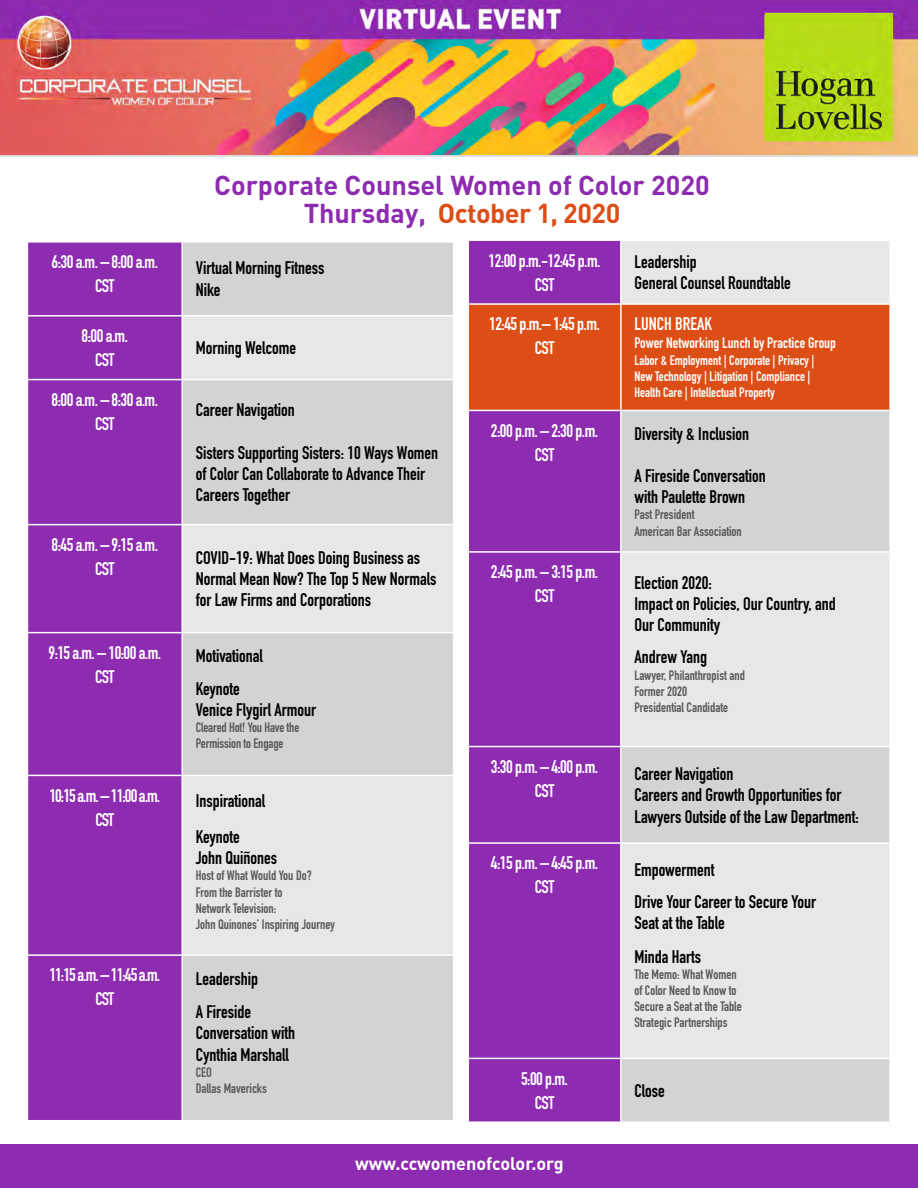
<style>
.page{position:relative;width:918px;height:1188px;background:#fff}
.page>*{position:absolute;margin:0;border:0;box-sizing:border-box;transform-origin:0 0}
.t1{font:700 27px/28.5px "DIN";color:#8d2bb1;text-align:center}
.t2{font:700 18px/21px "DIN Condensed";color:#000}
.t3{font:700 18px/24px "DIN Condensed";letter-spacing:-.03em;color:#fff;text-align:center}
.t4{font:700 18px/24px "DIN Condensed";letter-spacing:-.05em;color:#fff;text-align:center}
.t5{font:700 18px "DIN";color:#fff}
.t6{font:700 18px "DIN Condensed";color:#fff}
.t7{font:700 15px "DIN Condensed";color:#fff}
.t8{font:700 13.5px/16.2px "DIN Condensed";color:#58595b}
.t9{font:700 13.5px/16.2px "DIN Condensed";color:#fff}
.s1{color:#dd4e16}
</style>
<div class="page">
<hr style="left:0;top:155px;width:918px;height:2px;background:#d1d3d4">
<div style="left:28px;top:243px;width:153px;height:877px;background:#8d2bb1"></div>
<div style="left:183px;top:243px;width:270px;height:877px;background:#d1d3d4"></div>
<svg style="left:183px;top:317px;width:270px;height:637px;background:#dcdedf"></svg>
<hr style="left:27px;top:315px;width:155px;height:2px;background:#fff">
<hr style="left:182px;top:315px;width:272px;height:2px;background:#fff">
<hr style="left:27px;top:379px;width:155px;height:1px;background:#fff">
<hr style="left:182px;top:379px;width:272px;height:1px;background:#fff">
<hr style="left:27px;top:524px;width:155px;height:1px;background:#fff">
<hr style="left:182px;top:524px;width:272px;height:1px;background:#fff">
<hr style="left:27px;top:632px;width:155px;height:1px;background:#fff">
<hr style="left:182px;top:632px;width:272px;height:1px;background:#fff">
<hr style="left:27px;top:775px;width:155px;height:1px;background:#fff">
<hr style="left:182px;top:775px;width:272px;height:1px;background:#fff">
<hr style="left:27px;top:954px;width:155px;height:2px;background:#fff">
<hr style="left:182px;top:954px;width:272px;height:2px;background:#fff">
<div style="left:468px;top:240px;width:153px;height:64px;background:#8d2bb1"></div>
<div style="left:622px;top:241px;width:267px;height:62px;background:#e6e7e8"></div>
<div style="left:469px;top:305px;width:420px;height:105px;background:#dd4e16"></div>
<div style="left:469px;top:411px;width:151px;height:710px;background:#8d2bb1"></div>
<svg style="left:622px;top:411px;width:267px;height:710px;background:#dddedf"></svg>
<hr style="left:468px;top:239px;width:153px;height:2px;background:#fff">
<hr style="left:468px;top:241px;width:1px;height:62px;background:#fff">
<hr style="left:620px;top:241px;width:2px;height:62px;background:#fff">
<hr style="left:468px;top:303px;width:153px;height:2px;background:#fff">
<hr style="left:620px;top:305px;width:2px;height:105px;background:#fff">
<hr style="left:468px;top:551px;width:153px;height:2px;background:#fff">
<hr style="left:621px;top:551px;width:270px;height:2px;background:#fff">
<hr style="left:468px;top:746px;width:153px;height:1px;background:#fff">
<hr style="left:621px;top:746px;width:270px;height:1px;background:#fff">
<hr style="left:468px;top:842px;width:153px;height:2px;background:#fff">
<hr style="left:621px;top:842px;width:270px;height:2px;background:#fff">
<hr style="left:468px;top:1058px;width:153px;height:1px;background:#fff">
<hr style="left:621px;top:1058px;width:270px;height:1px;background:#fff">
<img style="left:0;top:0;width:918px;height:155px">
<div style="left:0;top:1145px;width:918px;height:43px;background:#8d2bb1"></div>
<h1 class="t1" style="left:214px;top:169px;width:497px">Corporate Counsel Women of Color 2020<br>Thursday, <span class="s1">October 1, 2020</span></h1>
<p class="t3" style="left:52px;top:250px;width:108px">6:30 a.m. – 8:00 a.m.<br>CST</p>
<p class="t2" style="left:196px;top:257px;width:130px;line-height:21.6px">Virtual Morning Fitness<br>Nike</p>
<p class="t3" style="left:82px;top:324px;width:48px">8:00 a.m.<br>CST</p>
<p class="t2" style="left:196px;top:337px;width:102px">Morning Welcome</p>
<p class="t3" style="left:52px;top:388px;width:108px">8:00 a.m. – 8:30 a.m.<br>CST</p>
<p class="t2" style="left:196px;top:399px;width:101px">Career Navigation</p>
<p class="t2" style="left:196px;top:442px;width:244px">Sisters Supporting Sisters: 10 Ways Women of Color Can Collaborate to Advance Their<br>Careers Together</p>
<p class="t3" style="left:52px;top:533px;width:108px">8:45 a.m. – 9:15 a.m.<br>CST</p>
<p class="t2" style="left:196px;top:547px;width:242px">COVID-19: What Does Doing Business as<br>Normal Mean Now? The Top 5 New Normals for Law Firms and Corporations</p>
<p class="t3" style="left:49px;top:641px;width:114px">9:15 a.m. – 10:00 a.m.<br>CST</p>
<p class="t2" style="left:196px;top:640px;width:69px;line-height:32.1px">Motivational<br>Keynote</p>
<p class="t2" style="left:196px;top:699px;width:122px">Venice Flygirl Armour</p>
<p class="t8" style="left:196px;top:719px;width:105px">Cleared Hot! You Have the<br>Permission to Engage</p>
<p class="t4" style="left:49px;top:783px;width:112px">10:15 a.m. – 11:00 a.m.<br>CST</p>
<p class="t2" style="left:196px;top:783px;width:71px;line-height:35.7px">Inspirational<br>Keynote</p>
<p class="t2" style="left:196px;top:847px;width:83px">John Quiñones</p>
<p class="t8" style="left:196px;top:867px;width:141px">Host of What Would You Do?<br>From the Barrister to<br>Network Television:<br>John Quinones’ Inspiring Journey</p>
<p class="t4" style="left:49px;top:963px;width:112px">11:15 a.m. – 11:45 a.m.<br>CST</p>
<p class="t2" style="left:196px;top:962px;width:64px;line-height:32.7px">Leadership<br>A Fireside</p>
<p class="t2" style="left:196px;top:1022px;width:101px;line-height:21.6px">Conversation with<br>Cynthia Marshall</p>
<p class="t8" style="left:196px;top:1064px;width:73px">CEO<br>Dallas Mavericks</p>
<p class="t3" style="left:489px;top:248px;width:113px">12:00 p.m.-12:45 p.m.<br>CST</p>
<p class="t2" style="left:634px;top:251px;width:158px;line-height:21.6px">Leadership<br>General Counsel Roundtable</p>
<p class="t3" style="left:489px;top:312px;width:112px">12:45 p.m.– 1:45 p.m.<br>CST</p>
<p class="t6" style="left:634px;top:312px;width:79px">LUNCH BREAK</p>
<p class="t7" style="left:634px;top:333px;width:203px">Power Networking Lunch by Practice Group</p>
<p class="t9" style="left:634px;top:352px;width:182px">Labor &amp; Employment | Corporate | Privacy |<br>New Technology | Litigation | Compliance |<br>Health Care | Intellectual Property</p>
<p class="t3" style="left:491px;top:418px;width:109px">2:00 p.m. – 2:30 p.m.<br>CST</p>
<p class="t2" style="left:634px;top:423px;width:116px">Diversity &amp; Inclusion</p>
<p class="t2" style="left:634px;top:465px;width:133px">A Fireside Conversation with Paulette Brown</p>
<p class="t8" style="left:634px;top:506px;width:109px">Past President<br>American Bar Association</p>
<p class="t3" style="left:491px;top:560px;width:109px">2:45 p.m. – 3:15 p.m.<br>CST</p>
<p class="t2" style="left:634px;top:572px;width:203px">Election 2020:<br>Impact on Policies, Our Country, and<br>Our Community</p>
<p class="t2" style="left:634px;top:647px;width:74px">Andrew Yang</p>
<p class="t8" style="left:634px;top:667px;width:112px">Lawyer, Philanthropist and<br>Former 2020<br>Presidential Candidate</p>
<p class="t3" style="left:491px;top:754px;width:109px">3:30 p.m. – 4:00 p.m.<br>CST</p>
<p class="t2" style="left:634px;top:762px;width:226px;line-height:21.6px">Career Navigation<br>Careers and Growth Opportunities for<br>Lawyers Outside of the Law Department:</p>
<p class="t3" style="left:491px;top:851px;width:109px">4:15 p.m. – 4:45 p.m.<br>CST</p>
<p class="t2" style="left:634px;top:854px;width:183px;line-height:31.5px">Empowerment<br>Drive Your Career to Secure Your</p>
<p class="t2" style="left:634px;top:906px;width:92px;line-height:33.6px">Seat at the Table<br>Minda Harts</p>
<p class="t8" style="left:634px;top:966px;width:109px">The Memo: What Women of Color Need to Know to<br>Secure a Seat at the Table<br>Strategic Partnerships</p>
<p class="t3" style="left:521px;top:1066px;width:48px">5:00 p.m.<br>CST</p>
<p class="t2" style="left:634px;top:1080px;width:32px">Close</p>
<p class="t5" style="left:355px;top:1152px;width:210px">www.ccwomenofcolor.org</p>
</div>
